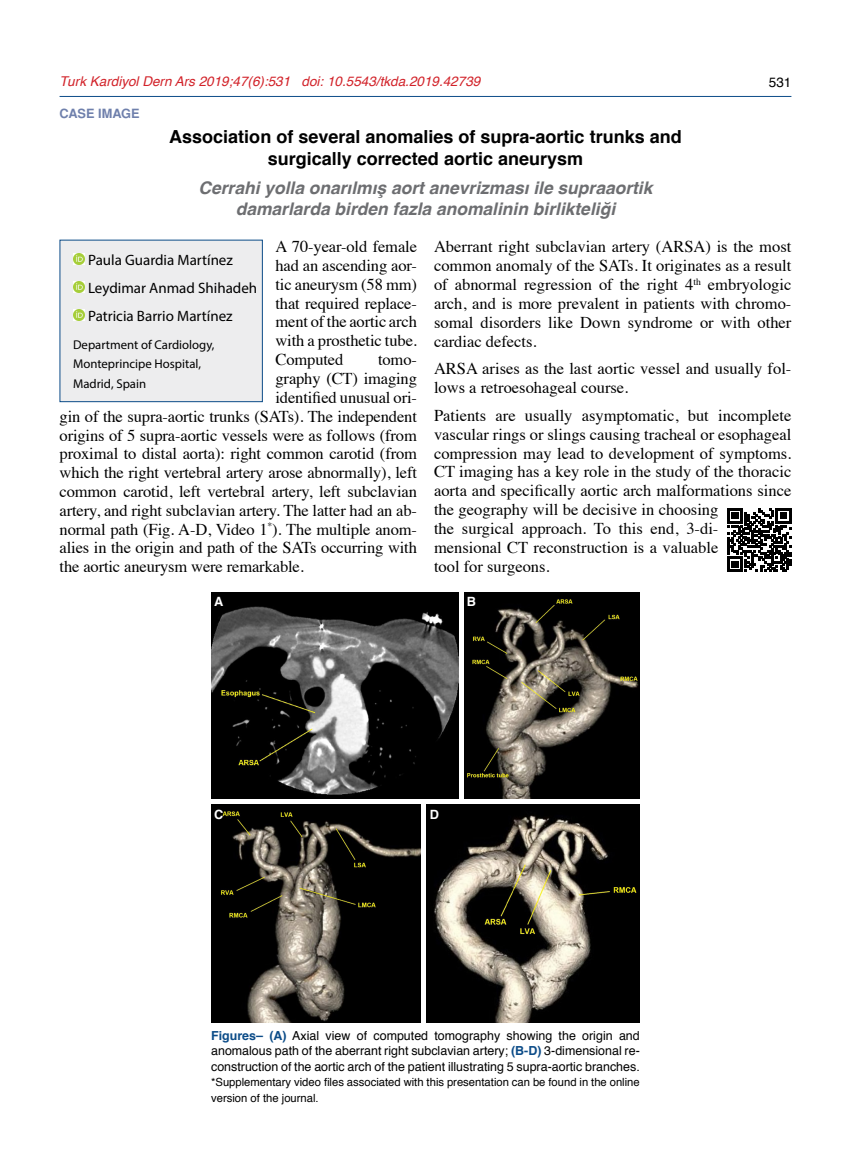
<style>
.page{position:relative;width:851px;height:1170px;background:#fff}
.page>*{position:absolute;margin:0;border:0;box-sizing:border-box;transform-origin:0 0}
.t1{font:700 18px/21.6px "Helvetica";color:#000;text-align:center}
.t2{font:italic 700 17.4px/20.9px "Helvetica";color:#6d6e71;text-align:center}
.t3{font:16.5px/18.9px "Times";letter-spacing:-.01em;color:#000;text-align:justify}
.t4{font:15px/28px "Myriad Pro";color:#000}
.t5{font:italic 13.5px "Helvetica";color:#d2232a}
.t6{font:13.5px "Helvetica";color:#000}
.t7{font:12.75px/19.5px "Myriad Pro";color:#000}
.t8{font:700 12.75px "Helvetica Tr";color:#6f80ac}
.t9{font:700 12.75px "Helvetica";color:#fff}
.t10{font:12.45px/15.6px "Helvetica";color:#000;text-align:justify}
.t11{font:11.25px/15.6px "Helvetica";color:#000}
.s1{font-weight:700;color:#0c4c88}
</style>
<div class="page">
<div style="left:60px;top:240px;width:202px;height:161px;background:#ededee"></div>
<svg style="left:73px;top:253px;width:11px;height:11px"></svg>
<svg style="left:73px;top:281px;width:11px;height:11px"></svg>
<svg style="left:73px;top:309px;width:11px;height:11px"></svg>
<div style="left:60px;top:240px;width:203px;height:162px;border:1px solid #0c4c88"></div>
<hr style="left:60px;top:96px;width:731px;height:1px;background:#0c4c88">
<svg style="left:727px;top:508px;width:64px;height:64px"></svg>
<img style="left:211px;top:592px;width:247px;height:206px">
<img style="left:464px;top:592px;width:175px;height:206px">
<img style="left:211px;top:804px;width:209px;height:218px">
<img style="left:426px;top:804px;width:213px;height:218px">
<p class="t5" style="left:60px;top:71px;width:422px">Turk Kardiyol Dern Ars 2019;47(6):531 doi: 10.5543/tkda.2019.42739</p>
<p class="t8" style="left:60px;top:105px;width:81px">CASE IMAGE</p>
<p class="t1" style="left:169px;top:126px;width:514px">Association of several anomalies of supra-aortic trunks and surgically corrected aortic aneurysm</p>
<p class="t2" style="left:198px;top:178px;width:455px">Cerrahi yolla onarılmış aort anevrizması ile supraaortik damarlarda birden fazla anomalinin birlikteliği</p>
<p class="t6" style="left:768px;top:72px;width:24px">531</p>
<p class="t3" style="left:275px;top:236px;width:143px">A 70-year-old female had an ascending aor&shy;tic aneurysm (58 mm) that required replace&shy;ment of the aortic arch with a prosthetic tube.<br>Computed</p>
<p class="t4" style="left:88px;top:245px;width:171px">Paula Guardia Martínez<br>Leydimar Anmad Shihadeh<br>Patricia Barrio Martínez</p>
<p class="t7" style="left:73px;top:334px;width:143px">Department of Cardiology,<br>Monteprincipe Hospital,<br>Madrid, Spain</p>
<p class="t3" style="left:378px;top:349px;width:40px">tomo-</p>
<p class="t3" style="left:275px;top:367px;width:143px">graphy (CT) imaging</p>
<p class="t3" style="left:275px;top:386px;width:143px">identified unusual ori-</p>
<p class="t3" style="left:60px;top:405px;width:359px">gin of the supra-aortic trunks (SATs). The independent</p>
<p class="t3" style="left:60px;top:424px;width:359px">origins of 5 supra-aortic vessels were as follows (from</p>
<p class="t3" style="left:60px;top:443px;width:359px">proximal to distal aorta): right common carotid (from</p>
<p class="t3" style="left:60px;top:461px;width:359px">which the right vertebral artery arose abnormally), left</p>
<p class="t3" style="left:60px;top:480px;width:359px">common carotid, left vertebral artery, left subclavian</p>
<p class="t3" style="left:60px;top:499px;width:359px">artery, and right subclavian artery. The latter had an ab-</p>
<p class="t3" style="left:60px;top:518px;width:359px">normal path (Fig. A-D, Video 1<sup>*</sup>). The multiple anom-</p>
<p class="t3" style="left:60px;top:537px;width:359px">alies in the origin and path of the SATs occurring with</p>
<p class="t3" style="left:60px;top:556px;width:246px">the aortic aneurysm were remarkable.</p>
<p class="t9" style="left:214px;top:591px;width:11px">A</p>
<p class="t3" style="left:434px;top:236px;width:359px">Aberrant right subclavian artery (ARSA) is the most common anomaly of the SATs. It originates as a result of abnormal regression of the right 4<sup>th</sup> embryologic arch, and is more prevalent in patients with chromo&shy;somal disorders like Down syndrome or with other cardiac defects.</p>
<p class="t3" style="left:434px;top:358px;width:359px">ARSA arises as the last aortic vessel and usually fol&shy;lows a retroesohageal course.</p>
<p class="t3" style="left:434px;top:404px;width:359px;text-align:left">Patients are usually asymptomatic, but incomplete vascular rings or slings causing tracheal or esophageal compression may lead to development of symptoms.<br>CT imaging has a key role in the study of the thoracic aorta and specifically aortic arch malformations since the geography will be decisive in choosing<br>the surgical approach. To this end, 3-di-<br>mensional CT reconstruction is a valuable<br>tool for surgeons.</p>
<p class="t9" style="left:466px;top:591px;width:11px">B</p>
<p class="t9" style="left:214px;top:803px;width:11px">C</p>
<p class="t9" style="left:430px;top:803px;width:11px">D</p>
<p class="t10" style="left:211px;top:1027px;width:430px"><span class="s1">Figures– (A)</span> Axial view of computed tomography showing the origin and anomalous path of the aberrant right subclavian artery; <span class="s1">(B-D)</span> 3-dimensional re&shy;construction of the aortic arch of the patient illustrating 5 supra-aortic branches.</p>
<p class="t11" style="left:211px;top:1074px;width:430px">*Supplementary video files associated with this presentation can be found in the online version of the journal.</p>
</div>
